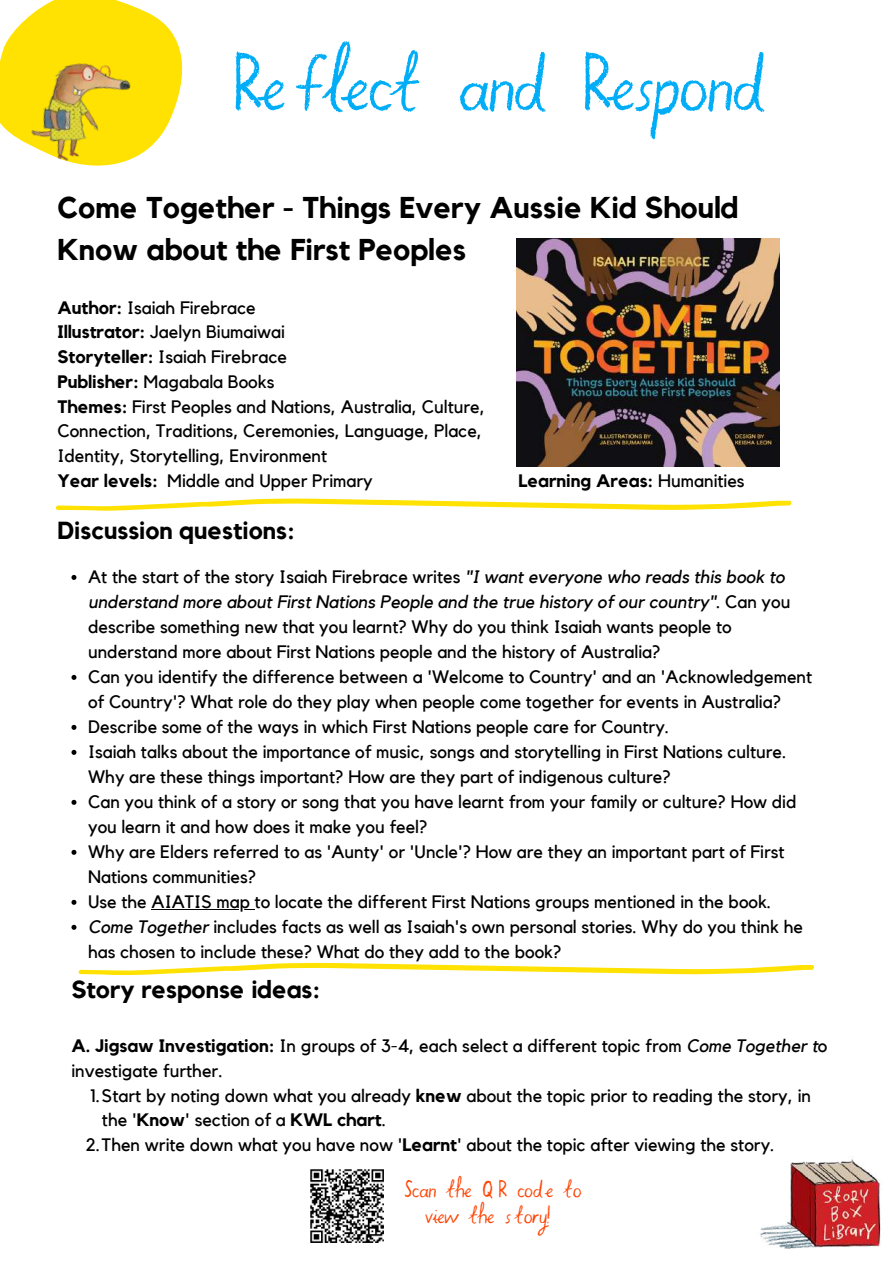
<style>
.page{position:relative;width:893px;height:1264px;background:#fff}
.page>*{position:absolute;margin:0;border:0;box-sizing:border-box;transform-origin:0 0}
.t1{font:64.35px "GUS GORDON sbl";color:#01adf7}
.t2{font:700 30px/41.5px "Kollektif";color:#000}
.t3{font:700 24.6px "Kollektif";color:#000}
.t4{font:19.2px/26.7px "GUS GORDON sbl";color:#fd4302;text-align:center}
.t5{font:18px/25px "Kollektif";color:#000}
.t6{font:700 18px "Kollektif";color:#000}
.s1{font-weight:700}
.s2{font-weight:400}
.s3{font-style:italic}
</style>
<div class="page">
<img style="left:760px;top:1156px;width:121px;height:93px">
<svg style="left:0;top:0;width:183px;height:149px"></svg>
<svg style="left:56px;top:498px;width:735px;height:13px"></svg>
<svg style="left:79px;top:962px;width:735px;height:13px"></svg>
<img style="left:14px;top:44px;width:134px;height:122px">
<svg style="left:71px;top:575px;width:5px;height:5px"></svg>
<svg style="left:71px;top:675px;width:5px;height:5px"></svg>
<svg style="left:71px;top:725px;width:5px;height:5px"></svg>
<svg style="left:71px;top:750px;width:5px;height:5px"></svg>
<svg style="left:71px;top:799px;width:5px;height:5px"></svg>
<svg style="left:71px;top:849px;width:5px;height:5px"></svg>
<svg style="left:71px;top:899px;width:5px;height:5px"></svg>
<hr style="left:151px;top:908px;width:103px;height:1px;background:#000">
<svg style="left:71px;top:924px;width:5px;height:5px"></svg>
<img style="left:516px;top:239px;width:264px;height:227px">
<img style="left:310px;top:1169px;width:74px;height:74px">
<h1 class="t1" style="left:234px;top:58px;width:533px">Re flect and Respond</h1>
<h2 class="t2" style="left:57px;top:188px;width:682px">Come Together - Things Every Aussie Kid Should<br>Know about the First Peoples</h2>
<p class="t5" style="left:57px;top:296px;width:429px"><span class="s1">Author:</span> Isaiah Firebrace<br><span class="s1">Illustrator:</span> Jaelyn Biumaiwai<br><span class="s1">Storyteller:</span> Isaiah Firebrace<br><span class="s1">Publisher:</span> Magabala Books<br><span class="s1">Themes:</span> First Peoples and Nations, Australia, Culture, Connection, Traditions, Ceremonies, Language, Place, Identity, Storytelling, Environment<br><span class="s1">Year levels:</span> Middle and Upper Primary</p>
<p class="t6" style="left:518px;top:472px;width:228px">Learning Areas: <span class="s2">Humanities</span></p>
<h3 class="t3" style="left:57px;top:519px;width:239px">Discussion questions:</h3>
<p class="t5" style="left:88px;top:565px;width:725px">At the start of the story Isaiah Firebrace writes <span class="s3">"I want everyone who reads this book to understand more about First Nations People and the true history of our country"</span>. Can you describe something new that you learnt? Why do you think Isaiah wants people to understand more about First Nations people and the history of Australia?<br>Can you identify the difference between a 'Welcome to Country' and an 'Acknowledgement of Country'? What role do they play when people come together for events in Australia?<br>Describe some of the ways in which First Nations people care for Country.<br>Isaiah talks about the importance of music, songs and storytelling in First Nations culture.<br>Why are these things important? How are they part of indigenous culture?<br>Can you think of a story or song that you have learnt from your family or culture? How did you learn it and how does it make you feel?<br>Why are Elders referred to as 'Aunty' or 'Uncle'? How are they an important part of First Nations communities?<br>Use the AIATIS map to locate the different First Nations groups mentioned in the book.<br><span class="s3">Come Together</span> includes facts as well as Isaiah's own personal stories. Why do you think he has chosen to include these? What do they add to the book?</p>
<h3 class="t3" style="left:71px;top:978px;width:250px">Story response ideas:</h3>
<p class="t5" style="left:71px;top:1034px;width:757px"><span class="s1">A. Jigsaw Investigation:</span> In groups of 3-4, each select a different topic from <span class="s3">Come Together t</span>o investigate further.</p>
<p class="t5" style="left:90px;top:1083px;width:722px">1.Start by noting down what you already <span class="s1">knew</span> about the topic prior to reading the story, in</p>
<p class="t5" style="left:102px;top:1108px;width:285px">the '<span class="s1">Know</span>' section of a <span class="s1">KWL chart</span>.</p>
<p class="t5" style="left:86px;top:1132px;width:690px">2.Then write down what you have now '<span class="s1">Learnt</span>' about the topic after viewing the story.</p>
<p class="t4" style="left:405px;top:1178px;width:178px">Scan the Q R cod e to view the s tory!</p>
</div>
